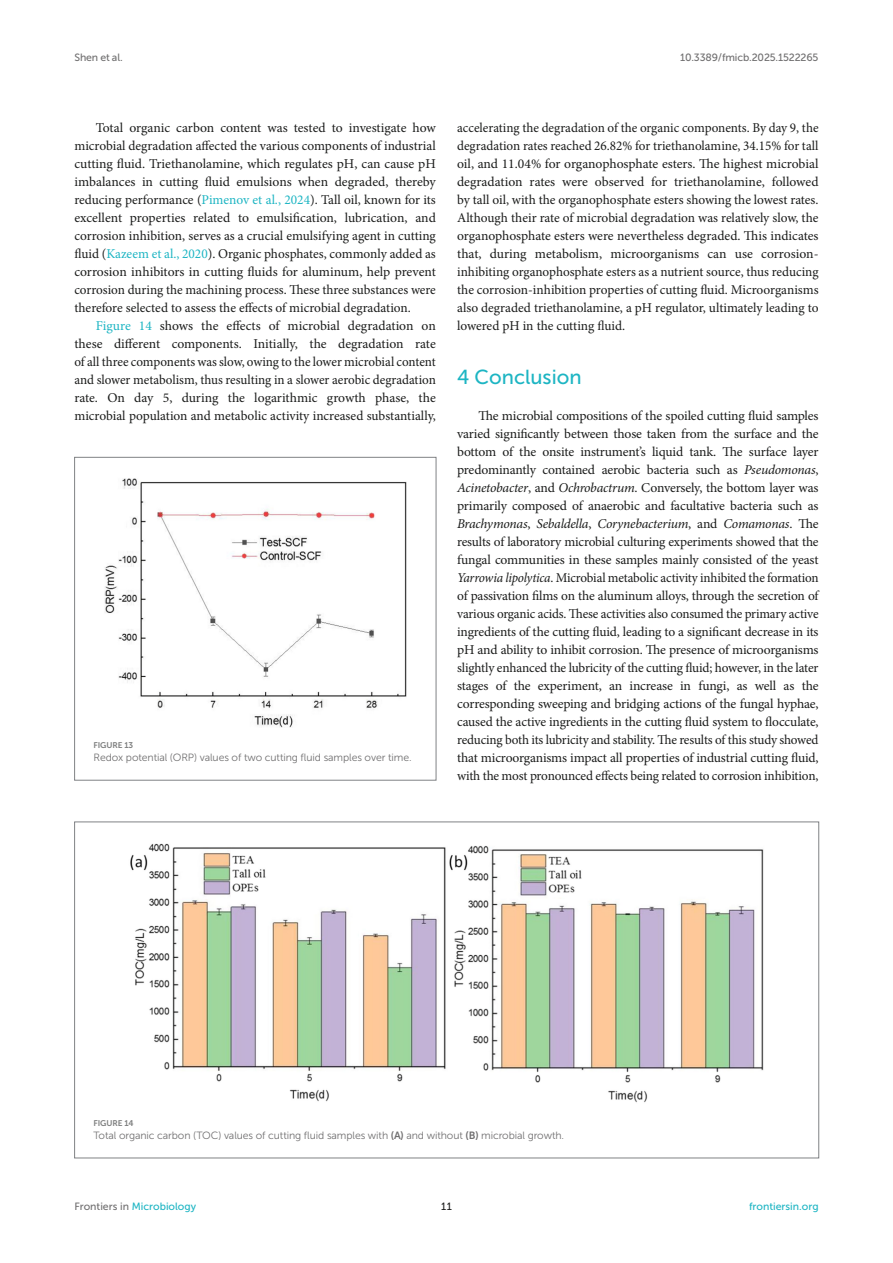
<style>
.page{position:relative;width:893px;height:1263px;background:#fff}
.page>*{position:absolute;margin:0;border:0;box-sizing:border-box;transform-origin:0 0}
.HEAD_1{font:20.25px "Museo Sans 500";color:#1db5c3}
.TEXT{font:13.5px/18px "Minion Pro";letter-spacing:-.005em;color:#1b1c1b;text-align:justify}
.FIG_LEG{font:10.5px "Museo Sans 300";letter-spacing:-.01em;color:#706f70}
.t1{font:10.5px "Museo Sans 500";color:#1db5c3}
.t2{font:10.5px "Museo Sans 500";letter-spacing:-.015em;color:#706f70}
.t3{font:10.5px "Museo Sans 500";color:#1b1c1b}
.FIG_HD{font:8.25px "Museo Sans 700";letter-spacing:-.01em;color:#7e7f7f}
.s1{color:#1db5c3}
.s2{font-style:italic}
.s3{font-family:"Museo Sans 700"}
.s4{color:#706f70}
</style>
<div class="page">
<img style="left:104px;top:478px;width:303px;height:250px">
<div style="left:74px;top:457px;width:362px;height:323px;border:1px solid #808285"></div>
<img style="left:130px;top:843px;width:634px;height:260px">
<p class="t2" style="left:74px;top:51px;width:50px">Shen et al.</p>
<p class="t2" style="left:680px;top:51px;width:140px">10.3389/fmicb.2025.1522265</p>
<p class="TEXT" style="left:74px;top:119px;width:363px;text-indent:21px">Total organic carbon content was tested to investigate how microbial degradation affected the various components of industrial cutting fluid. Triethanolamine, which regulates pH, can cause pH imbalances in cutting fluid emulsions when degraded, thereby reducing performance (<span class="s1">Pimenov et al., 2024</span>). Tall oil, known for its excellent properties related to emulsification, lubrication, and corrosion inhibition, serves as a crucial emulsifying agent in cutting fluid (<span class="s1">Kazeem et al., 2020</span>). Organic phosphates, commonly added as corrosion inhibitors in cutting fluids for aluminum, help prevent corrosion during the machining process. These three substances were therefore selected to assess the effects of microbial degradation.</p>
<p class="TEXT" style="left:74px;top:317px;width:363px;text-indent:21px"><span class="s1">Figure 14</span> shows the effects of microbial degradation on these different components. Initially, the degradation rate of all three components was slow, owing to the lower microbial content and slower metabolism, thus resulting in a slower aerobic degradation rate. On day 5, during the logarithmic growth phase, the microbial population and metabolic activity increased substantially,</p>
<p class="FIG_HD" style="left:94px;top:740px;width:41px">FIGURE 13</p>
<p class="FIG_LEG" style="left:94px;top:752px;width:320px">Redox potential (ORP) values of two cutting fluid samples over time.</p>
<p class="TEXT" style="left:457px;top:119px;width:363px">accelerating the degradation of the organic components. By day 9, the degradation rates reached 26.82% for triethanolamine, 34.15% for tall oil, and 11.04% for organophosphate esters. The highest microbial degradation rates were observed for triethanolamine, followed by tall oil, with the organophosphate esters showing the lowest rates.<br>Although their rate of microbial degradation was relatively slow, the organophosphate esters were nevertheless degraded. This indicates that, during metabolism, microorganisms can use corrosion&shy;inhibiting organophosphate esters as a nutrient source, thus reducing the corrosion-inhibition properties of cutting fluid. Microorganisms also degraded triethanolamine, a pH regulator, ultimately leading to lowered pH in the cutting fluid.</p>
<p class="HEAD_1" style="left:457px;top:366px;width:126px">4 Conclusion</p>
<p class="TEXT" style="left:457px;top:407px;width:363px;text-indent:21px">The microbial compositions of the spoiled cutting fluid samples varied significantly between those taken from the surface and the bottom of the onsite instrument’s liquid tank. The surface layer predominantly contained aerobic bacteria such as <span class="s2">Pseudomonas</span>, <span class="s2">Acinetobacter</span>, and <span class="s2">Ochrobactrum</span>. Conversely, the bottom layer was primarily composed of anaerobic and facultative bacteria such as <span class="s2">Brachymonas</span>, <span class="s2">Sebaldella</span>, <span class="s2">Corynebacterium</span>, and <span class="s2">Comamonas</span>. The results of laboratory microbial culturing experiments showed that the fungal communities in these samples mainly consisted of the yeast <span class="s2">Yarrowia lipolytica</span>. Microbial metabolic activity inhibited the formation of passivation films on the aluminum alloys, through the secretion of various organic acids. These activities also consumed the primary active ingredients of the cutting fluid, leading to a significant decrease in its pH and ability to inhibit corrosion. The presence of microorganisms slightly enhanced the lubricity of the cutting fluid; however, in the later stages of the experiment, an increase in fungi, as well as the corresponding sweeping and bridging actions of the fungal hyphae, caused the active ingredients in the cutting fluid system to flocculate, reducing both its lubricity and stability. The results of this study showed that microorganisms impact all properties of industrial cutting fluid, with the most pronounced effects being related to corrosion inhibition,</p>
<p class="FIG_HD" style="left:94px;top:1118px;width:41px">FIGURE 14</p>
<p class="FIG_LEG" style="left:94px;top:1130px;width:472px">Total organic carbon (TOC) values of cutting fluid samples with <span class="s3">(A)</span> and without <span class="s3">(B)</span> microbial growth.</p>
<p class="t1" style="left:74px;top:1200px;width:123px"><span class="s4">Frontiers in</span> Microbiology</p>
<p class="t3" style="left:441px;top:1200px;width:12px">11</p>
<p class="t1" style="left:749px;top:1200px;width:71px">frontiersin.org</p>
</div>
